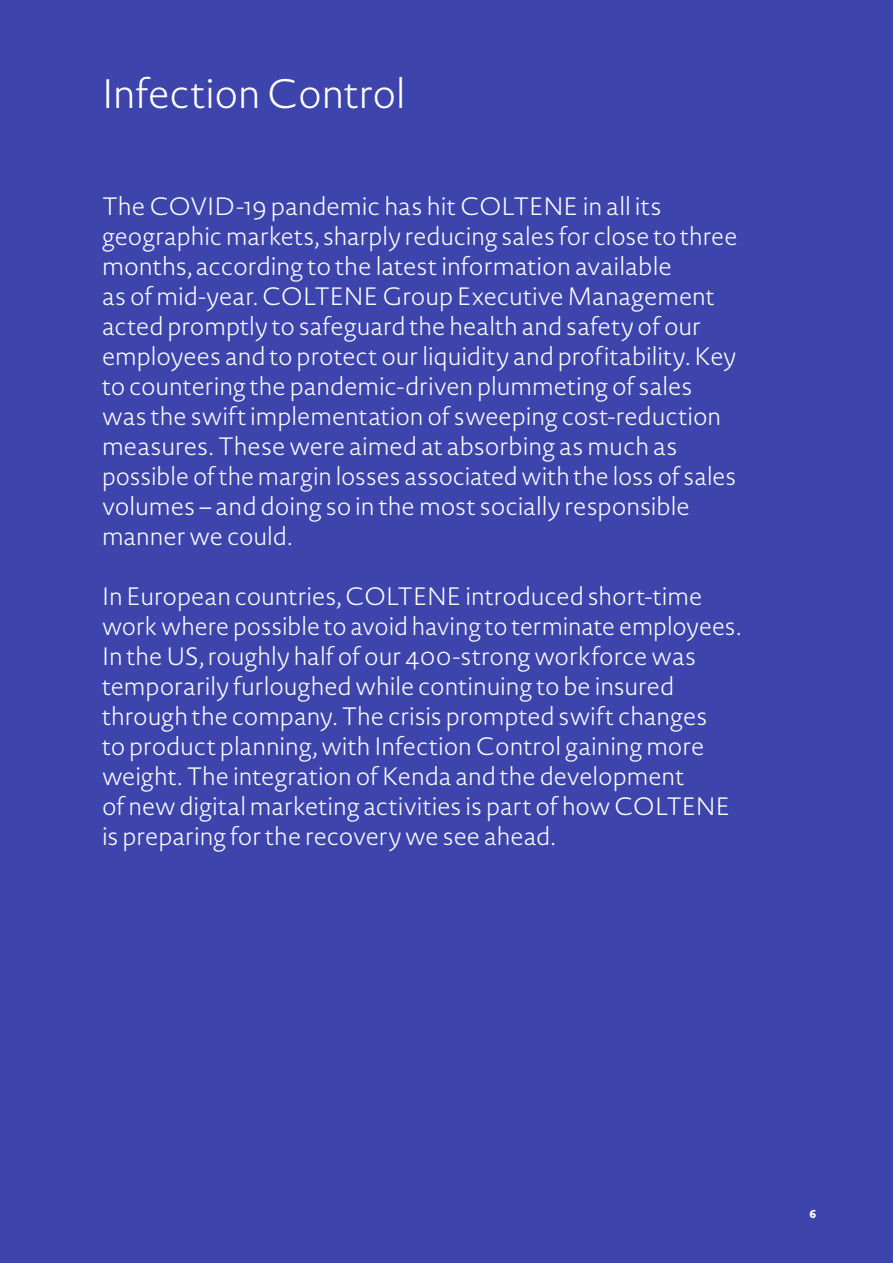
<style>
.page{position:relative;width:893px;height:1263px;background:#3d44ac}
.page>*{position:absolute;margin:0;border:0;box-sizing:border-box;transform-origin:0 0}
.t1{font:200 40.5px "Novel Sans Pro";letter-spacing:-.005em;color:#fff}
.t2{font:200 24.75px/30px "Novel Sans Pro";letter-spacing:-.005em;color:#fff}
.t3{font:800 11.25px "Novel Sans Pro";color:#fff}
</style>
<div class="page">
<h1 class="t1" style="left:102px;top:65px;width:305px">Infection Control</h1>
<p class="t2" style="left:102px;top:191px;width:637px">The COVID-19 pandemic has hit COLTENE in all its geographic markets, sharply reducing sales for close to three months, according to the latest information available<br>as of mid-year. COLTENE Group Executive Management acted promptly to safeguard the health and safety of our employees and to protect our liquidity and profitability. Key to countering the pandemic-driven plummeting of sales was the swift implementation of sweeping cost-reduction measures. These were aimed at absorbing as much as possible of the margin losses associated with the loss of sales volumes – and doing so in the most socially responsible manner we could.</p>
<p class="t2" style="left:102px;top:581px;width:641px">In European countries, COLTENE introduced short-time work where possible to avoid having to terminate employees.<br>In the US, roughly half of our 400-strong workforce was temporarily furloughed while continuing to be insured through the company. The crisis prompted swift changes<br>to product planning, with Infection Control gaining more weight. The integration of Kenda and the development<br>of new digital marketing activities is part of how COLTENE is preparing for the recovery we see ahead.</p>
<p class="t3" style="left:810px;top:1205px;width:8px">6</p>
</div>
